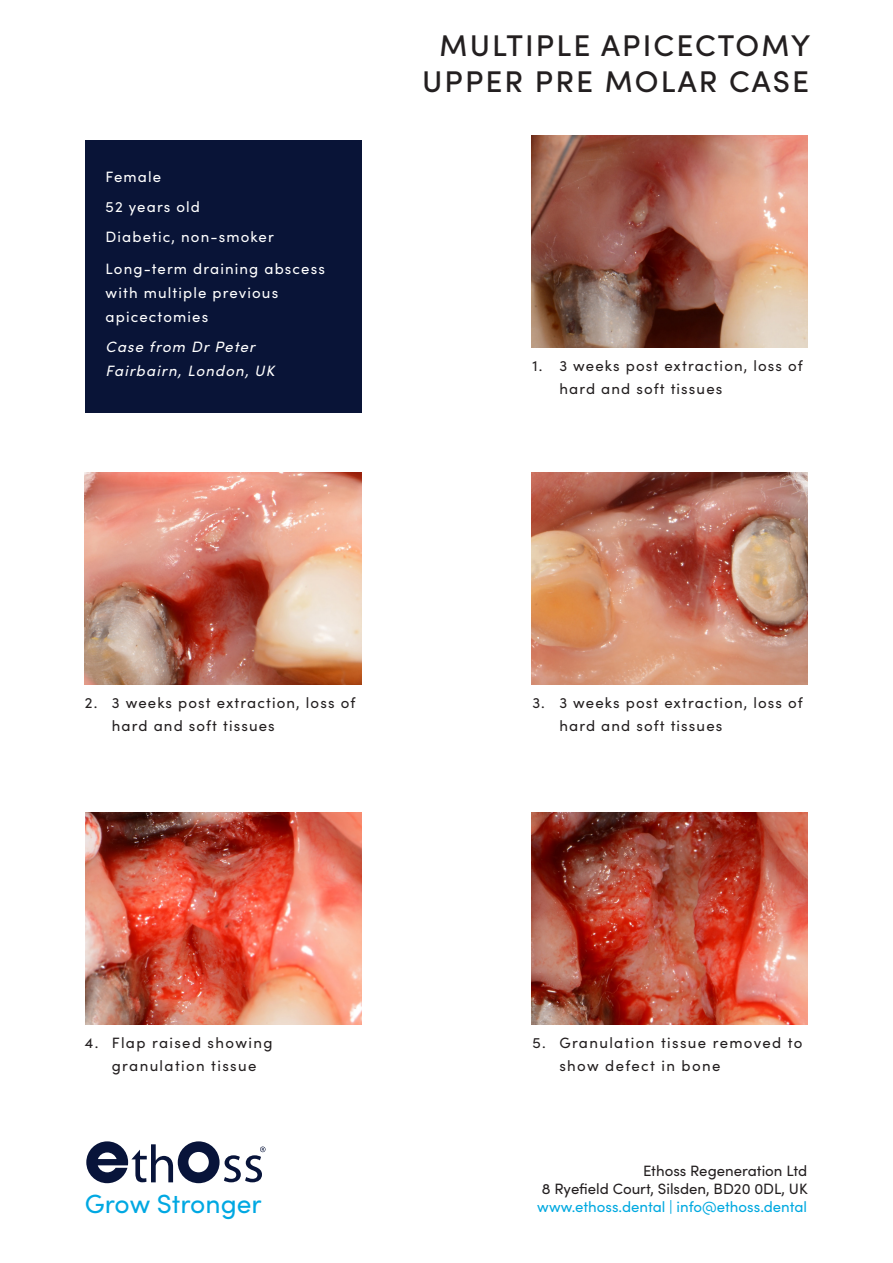
<style>
.page{position:relative;width:893px;height:1263px;background:#fff}
.page>*{position:absolute;margin:0;border:0;box-sizing:border-box;transform-origin:0 0}
.t1{font:500 30px "Sofia Pro";letter-spacing:.07em;color:#231f20}
.t2{font:26.4px "Sofia Pro";color:#00a8e2}
.t3{font:15px/22.5px "Sofia Pro";letter-spacing:.075em;color:#231f20}
.t4{font:15px/24px "Sofia Pro";letter-spacing:.075em;color:#fff}
.t5{font:15px "Sofia Pro";color:#231f20}
.t6{font:15px "Sofia Pro";color:#00a9e0}
.t7{font:italic 15px/24px "Sofia Pro";letter-spacing:.075em;color:#fff}
</style>
<div class="page">
<svg style="left:86px;top:1141px;width:179px;height:42px"></svg>
<img style="left:86px;top:812px;width:275px;height:213px">
<img style="left:531px;top:135px;width:277px;height:213px">
<img style="left:531px;top:812px;width:277px;height:213px">
<img style="left:531px;top:472px;width:277px;height:213px">
<img style="left:85px;top:472px;width:276px;height:213px">
<div style="left:85px;top:140px;width:276px;height:272px;background:#091437"></div>
<p class="t4" style="left:106px;top:164px;width:57px">Female</p>
<p class="t4" style="left:106px;top:194px;width:96px">52 years old</p>
<p class="t4" style="left:106px;top:224px;width:170px">Diabetic, non-smoker</p>
<p class="t4" style="left:106px;top:256px;width:221px">Long-term draining abscess with multiple previous apicectomies</p>
<p class="t7" style="left:106px;top:334px;width:170px">Case from Dr Peter<br>Fairbairn, London, UK</p>
<p class="t1" style="left:440px;top:23px;width:372px">MULTIPLE APICECTOMY</p>
<p class="t1" style="left:422px;top:59px;width:388px">UPPER PRE MOLAR CASE</p>
<p class="t3" style="left:559px;top:354px;width:245px;text-indent:-27px">1. 3 weeks post extraction, loss of hard and soft tissues</p>
<p class="t3" style="left:112px;top:691px;width:245px;text-indent:-27px">2. 3 weeks post extraction, loss of hard and soft tissues</p>
<p class="t3" style="left:559px;top:691px;width:245px;text-indent:-27px">3. 3 weeks post extraction, loss of hard and soft tissues</p>
<p class="t3" style="left:112px;top:1031px;width:162px;text-indent:-27px">4. Flap raised showing granulation tissue</p>
<p class="t3" style="left:559px;top:1031px;width:245px;text-indent:-27px">5. Granulation tissue removed to show defect in bone</p>
<p class="t2" style="left:85px;top:1185px;width:178px">Grow Stronger</p>
<p class="t5" style="left:643px;top:1159px;width:166px">Ethoss Regeneration Ltd</p>
<p class="t5" style="left:542px;top:1177px;width:267px">8 Ryefield Court, Silsden, BD20 0DL, UK</p>
<p class="t6" style="left:537px;top:1195px;width:271px">www.ethoss.dental | info@ethoss.dental</p>
</div>
